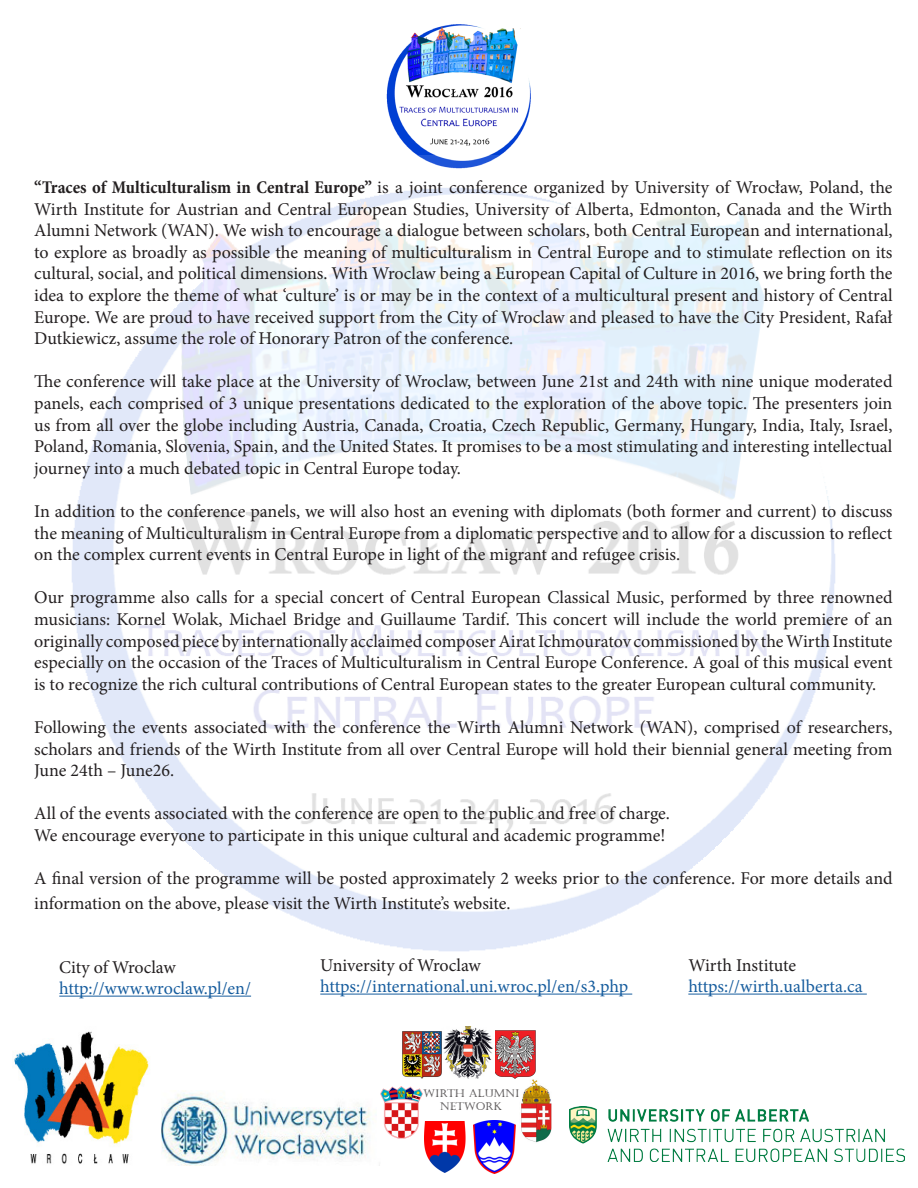
<style>
.page{position:relative;width:918px;height:1188px;background:#fff}
.page>*{position:absolute;margin:0;border:0;box-sizing:border-box;transform-origin:0 0}
.t1{font:18px/21.6px "Minion Pro";color:#231f20;text-align:justify}
.t2{font:18px "Minion Pro";color:#175d9e}
.t3{font:10.8px/13px "Castellar";color:#231f20;text-align:center}
.s1{font-weight:700;font-stretch:condensed}
</style>
<div class="page">
<img style="left:161px;top:1091px;width:209px;height:74px">
<img style="left:521px;top:1079px;width:31px;height:64px">
<img style="left:381px;top:1086px;width:41px;height:52px">
<img style="left:474px;top:1121px;width:42px;height:52px">
<img style="left:424px;top:1121px;width:41px;height:51px">
<img style="left:495px;top:1030px;width:41px;height:48px">
<img style="left:443px;top:1026px;width:50px;height:53px">
<img style="left:402px;top:1031px;width:40px;height:48px">
<img style="left:14px;top:1031px;width:136px;height:133px">
<img style="left:570px;top:1107px;width:334px;height:54px">
<img style="left:386px;top:24px;width:145px;height:131px">
<img style="left:59px;top:155px;width:808px;height:842px">
<hr style="left:320px;top:994px;width:312px;height:1px;background:#175d9e">
<hr style="left:59px;top:996px;width:192px;height:1px;background:#175d9e">
<hr style="left:688px;top:994px;width:179px;height:1px;background:#175d9e">
<p class="t1" style="left:34px;top:177px;width:860px"><span class="s1">“Traces of Multiculturalism in Central Europe”</span> is a joint conference organized by University of Wrocław, Poland, the Wirth Institute for Austrian and Central European Studies, University of Alberta, Edmonton, Canada and the Wirth Alumni Network (WAN). We wish to encourage a dialogue between scholars, both Central European and international, to explore as broadly as possible the meaning of multiculturalism in Central Europe and to stimulate reflection on its cultural, social, and political dimensions. With Wroclaw being a European Capital of Culture in 2016, we bring forth the idea to explore the theme of what ‘culture’ is or may be in the context of a multicultural present and history of Central Europe. We are proud to have received support from the City of Wroclaw and pleased to have the City President, Rafał Dutkiewicz, assume the role of Honorary Patron of the conference.</p>
<p class="t1" style="left:34px;top:371px;width:860px">The conference will take place at the University of Wroclaw, between June 21st and 24th with nine unique moderated panels, each comprised of 3 unique presentations dedicated to the exploration of the above topic. The presenters join us from all over the globe including Austria, Canada, Croatia, Czech Republic, Germany, Hungary, India, Italy, Israel, Poland, Romania, Slovenia, Spain, and the United States. It promises to be a most stimulating and interesting intellectual journey into a much debated topic in Central Europe today.</p>
<p class="t1" style="left:34px;top:501px;width:860px">In addition to the conference panels, we will also host an evening with diplomats (both former and current) to discuss the meaning of Multiculturalism in Central Europe from a diplomatic perspective and to allow for a discussion to reflect on the complex current events in Central Europe in light of the migrant and refugee crisis.</p>
<p class="t1" style="left:34px;top:587px;width:860px">Our programme also calls for a special concert of Central European Classical Music, performed by three renowned musicians: Kornel Wolak, Michael Bridge and Guillaume Tardif. This concert will include the world premiere of an originally composed piece by internationally acclaimed composer Airat Ichmouratov commissioned by the Wirth Institute especially on the occasion of the Traces of Multiculturalism in Central Europe Conference. A goal of this musical event is to recognize the rich cultural contributions of Central European states to the greater European cultural community.</p>
<p class="t1" style="left:34px;top:717px;width:860px">Following the events associated with the conference the Wirth Alumni Network (WAN), comprised of researchers, scholars and friends of the Wirth Institute from all over Central Europe will hold their biennial general meeting from June 24th – June26.</p>
<p class="t1" style="left:34px;top:803px;width:637px">All of the events associated with the conference are open to the public and free of charge.</p>
<p class="t1" style="left:34px;top:825px;width:633px">We encourage everyone to participate in this unique cultural and academic programme!</p>
<p class="t1" style="left:34px;top:866px;width:860px;line-height:25.2px">A final version of the programme will be posted approximately 2 weeks prior to the conference. For more details and information on the above, please visit the Wirth Institute’s website.</p>
<p class="t1" style="left:59px;top:956px;width:118px">City of Wroclaw</p>
<p class="t2" style="left:59px;top:977px;width:193px">http://www.wroclaw.pl/en/</p>
<p class="t1" style="left:320px;top:954px;width:162px">University of Wroclaw</p>
<p class="t2" style="left:320px;top:974px;width:309px">https://international.uni.wroc.pl/en/s3.php</p>
<p class="t3" style="left:423px;top:1087px;width:98px">WIRTH ALUMNI<br>NETWORK</p>
<p class="t1" style="left:688px;top:954px;width:109px">Wirth Institute</p>
<p class="t2" style="left:688px;top:974px;width:176px">https://wirth.ualberta.ca</p>
</div>
